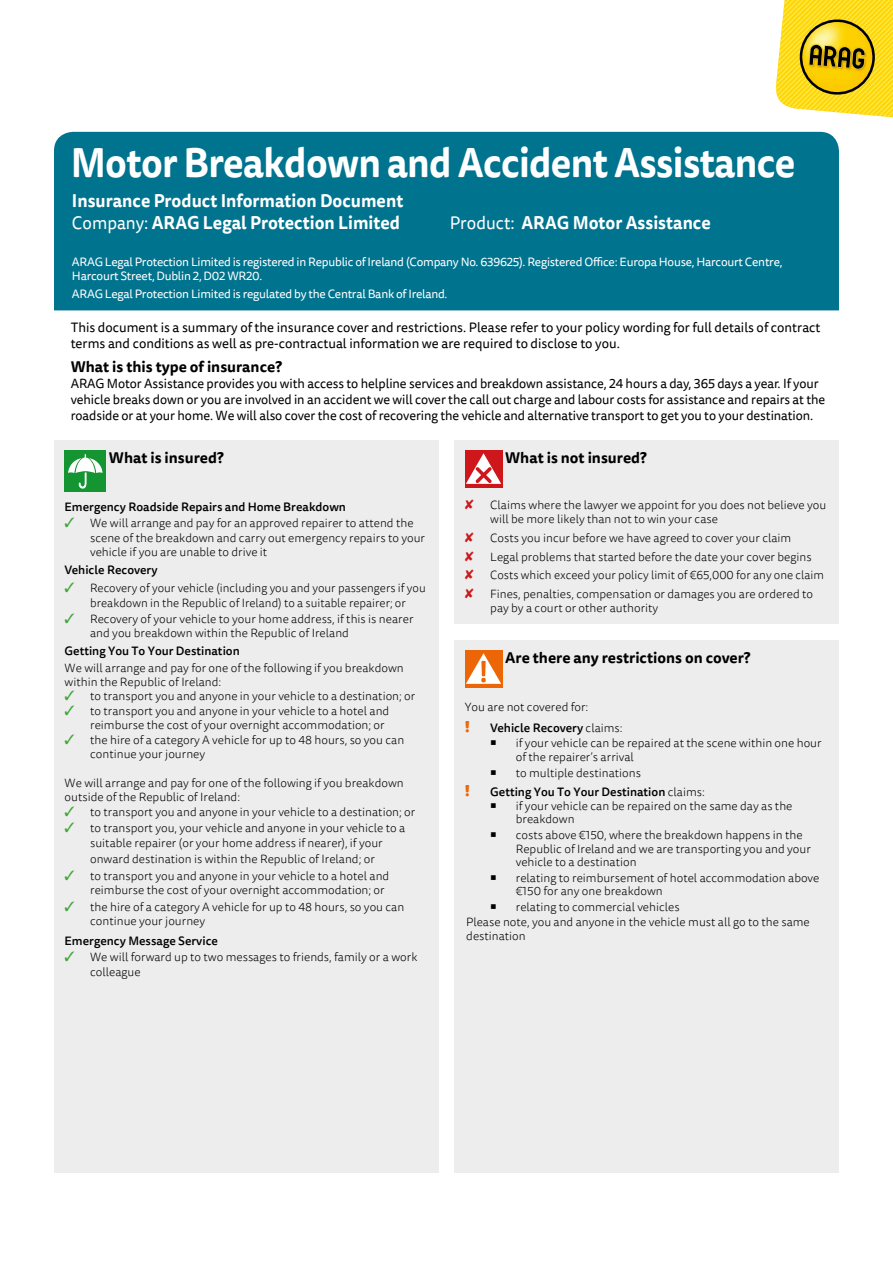
<style>
.page{position:relative;width:893px;height:1263px;background:#fff}
.page>*{position:absolute;margin:0;border:0;box-sizing:border-box;transform-origin:0 0}
.t1{font:700 40.5px "Tisa Sans OT";letter-spacing:-.02em;color:#fff;scale:.93 1}
.t2{font:700 18px/22.5px "Tisa Sans OT";color:#fff;scale:.95 1}
.t3{font:700 15px "Tisa Sans OT";color:#000}
.t4{font:900 15px "Tisa Sans OT";color:#ec6608}
.t5{font:13.5px/16.2px "Tisa Sans OT";color:#000}
.t6{font:13.2px/15.9px "Tisa Sans OT";letter-spacing:-.005em;color:#000}
.t7{font:300 12px/14.4px "Tisa Sans OT";color:#000}
.t8{font:12px/13.5px "Tisa Sans OT";letter-spacing:-.02em;color:#fff}
.t9{font:500 12px "Tisa Sans OT";color:#000}
.s1{font-weight:400}
.s2{color:#3fa535}
.s3{color:#cd171a}
.s4{font-weight:500}
</style>
<div class="page">
<svg style="left:776px;top:0;width:117px;height:117px"></svg>
<div style="left:54px;top:440px;width:385px;height:732px;background:#ededed"></div>
<div style="left:65px;top:451px;width:41px;height:41px;background:#159432"></div>
<svg style="left:68px;top:454px;width:35px;height:35px"></svg>
<div style="left:454px;top:440px;width:385px;height:184px;background:#ededed"></div>
<div style="left:465px;top:451px;width:37px;height:37px;background:#cd171a"></div>
<svg style="left:466px;top:453px;width:35px;height:31px"></svg>
<div style="left:454px;top:640px;width:385px;height:532px;background:#ededed"></div>
<div style="left:465px;top:651px;width:37px;height:37px;background:#ec6608"></div>
<svg style="left:466px;top:653px;width:35px;height:31px"></svg>
<div style="left:54px;top:132px;width:785px;height:178px;background:#00748f"></div>
<h1 class="t1" style="left:71px;top:137px;width:781px">Motor Breakdown and Accident Assistance</h1>
<h2 class="t2" style="left:72px;top:190px;width:350px">Insurance Product Information Document<br><span class="s1">Company:</span> ARAG Legal Protection Limited</h2>
<h2 class="t2" style="left:450px;top:213px;width:276px"><span class="s1">Product:</span> ARAG Motor Assistance</h2>
<p class="t8" style="left:72px;top:256px;width:712px">ARAG Legal Protection Limited is registered in Republic of Ireland (Company No. 639625). Registered Office: Europa House, Harcourt Centre,<br>Harcourt Street, Dublin 2, D02 WR20.</p>
<p class="t8" style="left:72px;top:287px;width:377px">ARAG Legal Protection Limited is regulated by the Central Bank of Ireland.</p>
<p class="t5" style="left:71px;top:320px;width:751px">This document is a summary of the insurance cover and restrictions. Please refer to your policy wording for full details of contract terms and conditions as well as pre-contractual information we are required to disclose to you.</p>
<p class="t3" style="left:71px;top:357px;width:213px">What is this type of insurance?</p>
<p class="t6" style="left:71px;top:376px;width:756px">ARAG Motor Assistance provides you with access to helpline services and breakdown assistance, 24 hours a day, 365 days a year. If your vehicle breaks down or you are involved in an accident we will cover the call out charge and labour costs for assistance and repairs at the roadside or at your home. We will also cover the cost of recovering the vehicle and alternative transport to get you to your destination.</p>
<p class="t3" style="left:109px;top:448px;width:116px">What is insured?</p>
<p class="t9" style="left:65px;top:499px;width:283px">Emergency Roadside Repairs and Home Breakdown</p>
<p class="t7" style="left:90px;top:517px;width:336px;text-indent:-26px"><span class="s2">✓</span> We will arrange and pay for an approved repairer to attend the scene of the breakdown and carry out emergency repairs to your vehicle if you are unable to drive it</p>
<p class="t9" style="left:65px;top:562px;width:94px">Vehicle Recovery</p>
<p class="t7" style="left:65px;top:582px;width:363px;text-align:center"><span class="s2">✓</span> Recovery of your vehicle (including you and your passengers if you breakdown in the Republic of Ireland) to a suitable repairer; or</p>
<p class="t7" style="left:90px;top:612px;width:325px;text-indent:-26px"><span class="s2">✓</span> Recovery of your vehicle to your home address, if this is nearer and you breakdown within the Republic of Ireland</p>
<p class="t9" style="left:65px;top:643px;width:177px">Getting You To Your Destination</p>
<p class="t7" style="left:65px;top:661px;width:341px">We will arrange and pay for one of the following if you breakdown within the Republic of Ireland:</p>
<p class="t7" style="left:65px;top:690px;width:352px"><span class="s2">✓</span> to transport you and anyone in your vehicle to a destination; or</p>
<p class="t7" style="left:90px;top:704px;width:301px;text-indent:-26px"><span class="s2">✓</span> to transport you and anyone in your vehicle to a hotel and reimburse the cost of your overnight accommodation; or</p>
<p class="t7" style="left:90px;top:733px;width:316px;text-indent:-26px"><span class="s2">✓</span> the hire of a category A vehicle for up to 48 hours, so you can continue your journey</p>
<p class="t7" style="left:65px;top:776px;width:341px">We will arrange and pay for one of the following if you breakdown outside of the Republic of Ireland:</p>
<p class="t7" style="left:65px;top:805px;width:352px"><span class="s2">✓</span> to transport you and anyone in your vehicle to a destination; or</p>
<p class="t7" style="left:65px;top:821px;width:342px;text-align:center"><span class="s2">✓</span> to transport you, your vehicle and anyone in your vehicle to a suitable repairer (or your home address if nearer), if your</p>
<p class="t7" style="left:90px;top:852px;width:286px">onward destination is within the Republic of Ireland; or</p>
<p class="t7" style="left:90px;top:869px;width:301px;text-indent:-26px"><span class="s2">✓</span> to transport you and anyone in your vehicle to a hotel and reimburse the cost of your overnight accommodation; or</p>
<p class="t7" style="left:90px;top:900px;width:316px;text-indent:-26px"><span class="s2">✓</span> the hire of a category A vehicle for up to 48 hours, so you can continue your journey</p>
<p class="t9" style="left:65px;top:933px;width:155px">Emergency Message Service</p>
<p class="t7" style="left:90px;top:951px;width:329px;text-indent:-26px"><span class="s2">✓</span> We will forward up to two messages to friends, family or a work colleague</p>
<p class="t3" style="left:505px;top:448px;width:143px">What is not insured?</p>
<p class="t7" style="left:490px;top:498px;width:337px;text-indent:-26px"><span class="s3">✘</span> Claims where the lawyer we appoint for you does not believe you will be more likely than not to win your case</p>
<p class="t7" style="left:465px;top:529px;width:361px;line-height:18.6px"><span class="s3">✘</span> Costs you incur before we have agreed to cover your claim<br><span class="s3">✘</span> Legal problems that started before the date your cover begins<br><span class="s3">✘</span> Costs which exceed your policy limit of €65,000 for any one claim <span class="s3">✘</span> Fines, penalties, compensation or damages you are ordered to</p>
<p class="t7" style="left:490px;top:602px;width:169px">pay by a court or other authority</p>
<p class="t3" style="left:505px;top:648px;width:247px">Are there any restrictions on cover?</p>
<p class="t7" style="left:465px;top:700px;width:125px">You are not covered for:</p>
<p class="t4" style="left:465px;top:716px;width:7px">!</p>
<p class="t7" style="left:516px;top:721px;width:307px;line-height:15.6px;text-indent:-26px"><span class="s4">Vehicle Recovery</span> claims:<br>if your vehicle can be repaired at the scene within one hour</p>
<p class="t7" style="left:516px;top:750px;width:127px;line-height:15.6px">of the repairer’s arrival to multiple destinations</p>
<p class="t4" style="left:465px;top:781px;width:7px">!</p>
<p class="t7" style="left:516px;top:786px;width:278px;line-height:13.5px;text-indent:-26px"><span class="s4">Getting You To Your Destination</span> claims:<br>if your vehicle can be repaired on the same day as the breakdown</p>
<p class="t7" style="left:516px;top:829px;width:297px;line-height:13.5px">costs above €150, where the breakdown happens in the<br>Republic of Ireland and we are transporting you and your vehicle to a destination</p>
<p class="t7" style="left:516px;top:871px;width:305px;line-height:13.5px">relating to reimbursement of hotel accommodation above €150 for any one breakdown</p>
<p class="t7" style="left:466px;top:900px;width:345px;line-height:15.6px;text-indent:50px">relating to commercial vehicles<br>Please note, you and anyone in the vehicle must all go to the same</p>
<p class="t7" style="left:466px;top:929px;width:61px">destination</p>
</div>
